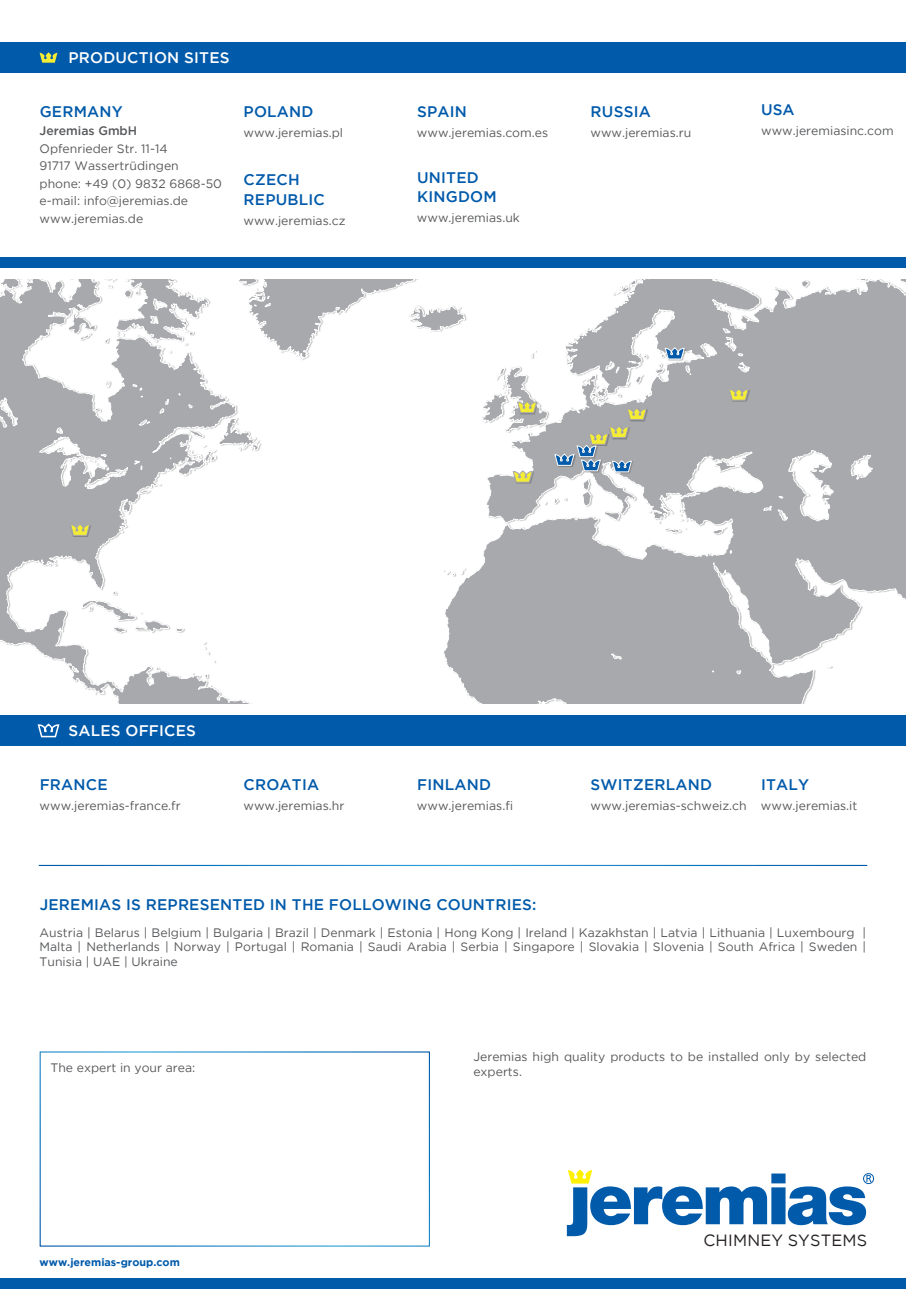
<style>
.page{position:relative;width:906px;height:1289px;background:#fff}
.page>*{position:absolute;margin:0;border:0;box-sizing:border-box;transform-origin:0 0}
.t1{font:16.2px "Gotham";letter-spacing:.01em;color:#231f20}
.t2{font:500 15.3px/20px "Gotham";letter-spacing:.015em;color:#015aaa}
.t3{font:500 15.3px "Gotham";letter-spacing:.015em;color:#fff}
.t4{font:12.3px/17.5px "Gotham";color:#57585a}
.t5{font:500 12.3px "Gotham";color:#57585a}
.t6{font:700 10.65px "Gotham";color:#015aaa}
</style>
<div class="page">
<svg style="left:0;top:279px;width:906px;height:425px"></svg>
<div style="left:627px;top:408px;width:21px;height:13px;background:#231f20;opacity:.3"></div>
<div style="left:517px;top:401px;width:21px;height:14px;background:#231f20;opacity:.3"></div>
<svg style="left:516px;top:400px;width:21px;height:13px"></svg>
<div style="left:513px;top:470px;width:21px;height:14px;background:#231f20;opacity:.3"></div>
<svg style="left:512px;top:470px;width:21px;height:13px"></svg>
<div style="left:729px;top:388px;width:21px;height:14px;background:#231f20;opacity:.3"></div>
<svg style="left:728px;top:388px;width:21px;height:13px"></svg>
<div style="left:612px;top:460px;width:21px;height:14px;background:#231f20;opacity:.3"></div>
<svg style="left:554px;top:407px;width:93px;height:66px;background:#a7aead"></svg>
<div style="left:665px;top:347px;width:21px;height:14px;background:#231f20;opacity:.3"></div>
<svg style="left:664px;top:347px;width:21px;height:13px"></svg>
<div style="left:70px;top:523px;width:22px;height:14px;background:#231f20;opacity:.3"></div>
<svg style="left:70px;top:523px;width:20px;height:13px"></svg>
<div style="left:0;top:1277px;width:906px;height:11px;background:#015aaa"></div>
<div style="left:0;top:42px;width:906px;height:31px;background:#015aaa"></div>
<svg style="left:40px;top:52px;width:17px;height:11px"></svg>
<div style="left:0;top:257px;width:906px;height:11px;background:#015aaa"></div>
<svg style="left:39px;top:1051px;width:391px;height:196px"></svg>
<svg style="left:567px;top:1169px;width:304px;height:67px"></svg>
<div style="left:863px;top:1173px;width:11px;height:10px;border:1px solid #015aaa;border-radius:50%"></div>
<div style="left:0;top:715px;width:906px;height:30px;background:#015aaa"></div>
<svg style="left:37px;top:723px;width:23px;height:15px"></svg>
<p class="t3" style="left:68px;top:48px;width:163px">PRODUCTION SITES</p>
<p class="t2" style="left:40px;top:102px;width:84px">GERMANY</p>
<p class="t5" style="left:40px;top:123px;width:99px">Jeremias GmbH</p>
<p class="t4" style="left:40px;top:139px;width:184px">Opfenrieder Str. 11-14<br>91717 Wassertrüdingen phone: +49 (0) 9832 6868-50 e-mail: info@jeremias.de www.jeremias.de</p>
<p class="t2" style="left:244px;top:102px;width:71px">POLAND</p>
<p class="t4" style="left:243px;top:124px;width:101px">www.jeremias.pl</p>
<p class="t2" style="left:244px;top:169px;width:83px">CZECH<br>REPUBLIC</p>
<p class="t4" style="left:243px;top:211px;width:104px">www.jeremias.cz</p>
<p class="t2" style="left:417px;top:102px;width:51px">SPAIN</p>
<p class="t4" style="left:417px;top:124px;width:133px">www.jeremias.com.es</p>
<p class="t2" style="left:417px;top:167px;width:81px">UNITED<br>KINGDOM</p>
<p class="t4" style="left:417px;top:209px;width:104px">www.jeremias.uk</p>
<p class="t2" style="left:590px;top:102px;width:62px">RUSSIA</p>
<p class="t4" style="left:590px;top:124px;width:102px">www.jeremias.ru</p>
<p class="t2" style="left:761px;top:100px;width:35px">USA</p>
<p class="t4" style="left:761px;top:122px;width:134px">www.jeremiasinc.com</p>
<p class="t3" style="left:68px;top:720px;width:129px">SALES OFFICES</p>
<p class="t2" style="left:40px;top:774px;width:69px">FRANCE</p>
<p class="t4" style="left:40px;top:796px;width:143px">www.jeremias-france.fr</p>
<p class="t2" style="left:244px;top:774px;width:77px">CROATIA</p>
<p class="t4" style="left:243px;top:796px;width:102px">www.jeremias.hr</p>
<p class="t2" style="left:417px;top:774px;width:75px">FINLAND</p>
<p class="t4" style="left:417px;top:796px;width:98px">www.jeremias.fi</p>
<p class="t2" style="left:590px;top:774px;width:123px">SWITZERLAND</p>
<p class="t4" style="left:590px;top:796px;width:158px">www.jeremias-schweiz.ch</p>
<p class="t2" style="left:761px;top:774px;width:50px">ITALY</p>
<p class="t4" style="left:761px;top:796px;width:98px">www.jeremias.it</p>
<p class="t2" style="left:40px;top:894px;width:498px">JEREMIAS IS REPRESENTED IN THE FOLLOWING COUNTRIES:</p>
<p class="t4" style="left:40px;top:924px;width:828px;line-height:14.7px;text-align:justify">Austria | Belarus | Belgium | Bulgaria | Brazil | Denmark | Estonia | Hong Kong | Ireland | Kazakhstan | Latvia | Lithuania | Luxembourg | Malta | Netherlands | Norway | Portugal | Romania | Saudi Arabia | Serbia | Singapore | Slovakia | Slovenia | South Africa | Sweden | Tunisia | UAE | Ukraine</p>
<p class="t4" style="left:50px;top:1058px;width:146px">The expert in your area:</p>
<p class="t4" style="left:473px;top:1049px;width:394px;line-height:14.7px">Jeremias high quality products to be installed only by selected experts.</p>
<p class="t6" style="left:40px;top:1255px;width:142px">www.jeremias-group.com</p>
<h1 class="t1" style="left:703px;top:1229px;width:165px">CHIMNEY SYSTEMS</h1>
</div>
